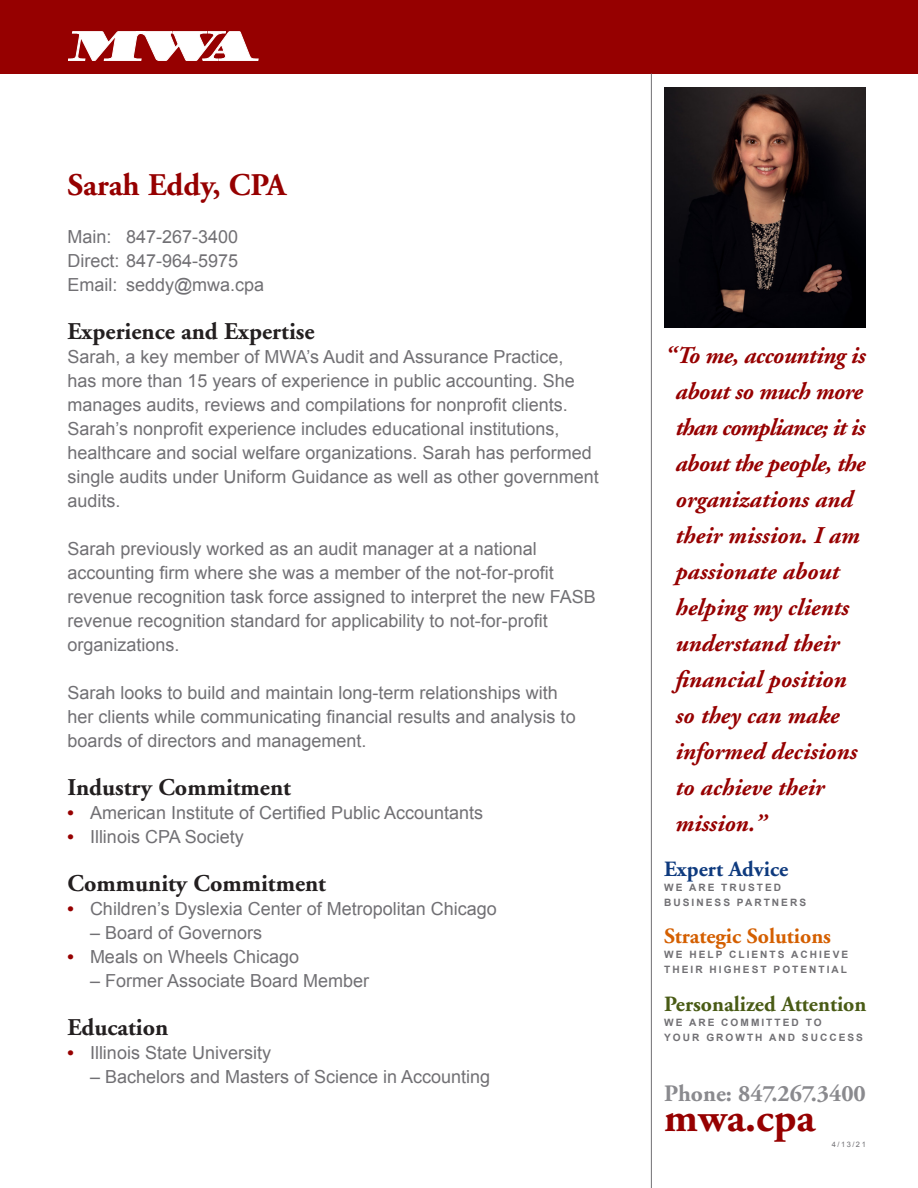
<style>
.page{position:relative;width:918px;height:1188px;background:#fff}
.page>*{position:absolute;margin:0;border:0;box-sizing:border-box;transform-origin:0 0}
.t1{font:700 42px "Adobe Garamond";color:#960000}
.t2{font:700 31.5px "Adobe Garamond";color:#960000}
.t3{font:italic 700 24px "Adobe Garamond";color:#960000}
.t4{font:700 24px "Adobe Garamond";color:#231f20}
.t5{font:italic 700 24px "Adobe Garamond";letter-spacing:-.02em;color:#960000}
.t6{font:italic 700 24px "Adobe Garamond";letter-spacing:-.04em;color:#960000}
.t7{font:italic 700 24px "Adobe Garamond";letter-spacing:-.025em;color:#960000}
.t8{font:700 23.55px "Adobe Garamond";color:#8a8a8e}
.t9{font:700 21.75px "Adobe Garamond";color:#495b15}
.t10{font:700 21.75px "Adobe Garamond";color:#d45f00}
.t11{font:700 21.75px "Adobe Garamond";color:#0e3a7e}
.t12{font:18px "Arial";color:#717074}
.t13{font:700 10.2px "Arial";letter-spacing:.2em;color:#717074}
.t14{font:7.5px "Arial";color:#717074}
.s1{font-weight:700;color:#960000}
</style>
<div class="page">
<img style="left:665px;top:87px;width:201px;height:241px">
<div style="left:0;top:0;width:918px;height:74px;background:#960000"></div>
<svg style="left:68px;top:32px;width:190px;height:29px"></svg>
<hr style="left:651px;top:74px;width:1px;height:1114px;background:#717074">
<p class="t2" style="left:68px;top:168px;width:220px">Sarah Eddy, CPA</p>
<p class="t12" style="left:68px;top:225px;width:172px">Main: 847-267-3400</p>
<p class="t12" style="left:68px;top:249px;width:172px">Direct: 847-964-5975</p>
<p class="t12" style="left:68px;top:273px;width:198px">Email: seddy@mwa.cpa</p>
<p class="t4" style="left:68px;top:318px;width:249px">Experience and Expertise</p>
<p class="t12" style="left:68px;top:345px;width:497px">Sarah, a key member of MWA’s Audit and Assurance Practice,</p>
<p class="t12" style="left:68px;top:369px;width:509px">has more than 15 years of experience in public accounting. She</p>
<p class="t12" style="left:68px;top:393px;width:502px">manages audits, reviews and compilations for nonprofit clients.</p>
<p class="t12" style="left:68px;top:417px;width:493px">Sarah’s nonprofit experience includes educational institutions,</p>
<p class="t12" style="left:68px;top:441px;width:526px">healthcare and social welfare organizations. Sarah has performed</p>
<p class="t12" style="left:68px;top:465px;width:533px">single audits under Uniform Guidance as well as other government</p>
<p class="t12" style="left:68px;top:489px;width:55px">audits.</p>
<p class="t12" style="left:68px;top:537px;width:471px">Sarah previously worked as an audit manager at a national</p>
<p class="t12" style="left:68px;top:561px;width:488px">accounting firm where she was a member of the not-for-profit</p>
<p class="t12" style="left:68px;top:585px;width:530px">revenue recognition task force assigned to interpret the new FASB</p>
<p class="t12" style="left:68px;top:609px;width:482px">revenue recognition standard for applicability to not-for-profit</p>
<p class="t12" style="left:68px;top:633px;width:114px">organizations.</p>
<p class="t12" style="left:68px;top:681px;width:492px">Sarah looks to build and maintain long-term relationships with</p>
<p class="t12" style="left:68px;top:705px;width:510px">her clients while communicating financial results and analysis to</p>
<p class="t12" style="left:68px;top:729px;width:301px">boards of directors and management.</p>
<p class="t4" style="left:68px;top:774px;width:225px">Industry Commitment</p>
<p class="t12" style="left:68px;top:801px;width:417px"><span class="s1">•</span> American Institute of Certified Public Accountants</p>
<p class="t12" style="left:68px;top:825px;width:178px"><span class="s1">•</span> Illinois CPA Society</p>
<p class="t4" style="left:68px;top:870px;width:260px">Community Commitment</p>
<p class="t12" style="left:68px;top:897px;width:431px"><span class="s1">•</span> Children’s Dyslexia Center of Metropolitan Chicago</p>
<p class="t12" style="left:90px;top:921px;width:174px">– Board of Governors</p>
<p class="t12" style="left:68px;top:945px;width:233px"><span class="s1">•</span> Meals on Wheels Chicago</p>
<p class="t12" style="left:90px;top:969px;width:281px">– Former Associate Board Member</p>
<p class="t4" style="left:68px;top:1014px;width:102px">Education</p>
<p class="t12" style="left:68px;top:1041px;width:205px"><span class="s1">•</span> Illinois State University</p>
<p class="t12" style="left:90px;top:1065px;width:402px">– Bachelors and Masters of Science in Accounting</p>
<p class="t5" style="left:665px;top:343px;width:202px">“To me, accounting is</p>
<p class="t5" style="left:675px;top:379px;width:189px">about so much more</p>
<p class="t6" style="left:675px;top:415px;width:191px">than compliance; it is</p>
<p class="t7" style="left:675px;top:451px;width:191px">about the people, the</p>
<p class="t3" style="left:675px;top:487px;width:179px">organizations and</p>
<p class="t3" style="left:675px;top:523px;width:186px">their mission. I am</p>
<p class="t3" style="left:675px;top:559px;width:165px">passionate about</p>
<p class="t3" style="left:675px;top:595px;width:175px">helping my clients</p>
<p class="t3" style="left:675px;top:631px;width:165px">understand their</p>
<p class="t3" style="left:675px;top:667px;width:173px">financial position</p>
<p class="t3" style="left:675px;top:703px;width:166px">so they can make</p>
<p class="t3" style="left:675px;top:739px;width:183px">informed decisions</p>
<p class="t3" style="left:675px;top:775px;width:150px">to achieve their</p>
<p class="t3" style="left:675px;top:811px;width:93px">mission.”</p>
<p class="t11" style="left:664px;top:857px;width:126px">Expert Advice</p>
<p class="t13" style="left:664px;top:881px;width:119px">WE ARE TRUSTED</p>
<p class="t13" style="left:664px;top:896px;width:143px">BUSINESS PARTNERS</p>
<p class="t10" style="left:664px;top:925px;width:168px">Strategic Solutions</p>
<p class="t13" style="left:664px;top:948px;width:186px">WE HELP CLIENTS ACHIEVE</p>
<p class="t13" style="left:664px;top:963px;width:184px">THEIR HIGHEST POTENTIAL</p>
<p class="t9" style="left:664px;top:992px;width:204px">Personalized Attention</p>
<p class="t13" style="left:664px;top:1016px;width:159px">WE ARE COMMITTED TO</p>
<p class="t13" style="left:664px;top:1031px;width:200px">YOUR GROWTH AND SUCCESS</p>
<p class="t8" style="left:664px;top:1081px;width:203px">Phone: 847.267.3400</p>
<p class="t1" style="left:664px;top:1095px;width:152px">mwa.cpa</p>
<p class="t14" style="left:832px;top:1140px;width:36px">4/13/21</p>
</div>
